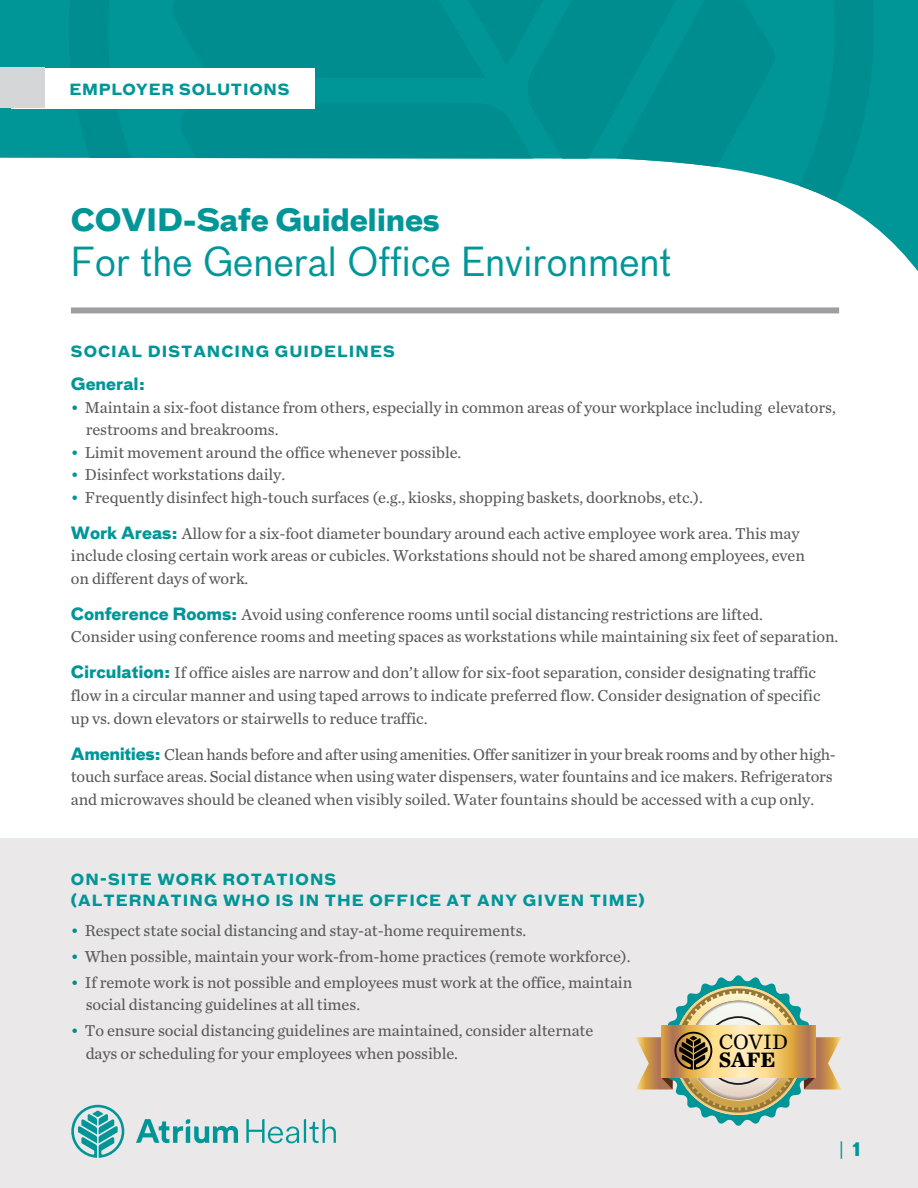
<style>
.page{position:relative;width:918px;height:1188px;background:#fff}
.page>*{position:absolute;margin:0;border:0;box-sizing:border-box;transform-origin:0 0}
.t1{font:39px "Bau Pro";letter-spacing:-.01em;color:#009698}
.t2{font:700 30px "Bau Pro";letter-spacing:-.01em;color:#009698}
.t3{font:21.75px "Chronicle Text G2";color:#000}
.t4{font:700 21.75px "Chronicle Text G2";color:#000}
.t5{font:18px "Bau Pro";color:#009698}
.t6{font:16.5px/22.5px "Chronicle Text G2";letter-spacing:-.005em;color:#58595b}
.t7{font:700 16.5px "Bau Pro";letter-spacing:-.005em;color:#009698}
.t8{font:700 15px/21px "Bau Pro";letter-spacing:.07em;color:#009698}
.t9{font:700 15px "Bau Pro";letter-spacing:.05em;color:#009698}
.s1{color:#008e8f}
.s2{color:#009698}
.s3{font-family:"Bau Pro";font-weight:700;color:#009698}
.s4{font-weight:700}
</style>
<div class="page">
<svg style="left:0;top:0;width:918px;height:272px"></svg>
<div style="left:0;top:838px;width:918px;height:350px;background:#eae8e8"></div>
<svg style="left:69px;top:0;width:805px;height:226px"></svg>
<svg style="left:71px;top:1105px;width:265px;height:53px"></svg>
<div style="left:11px;top:68px;width:303px;height:40px;background:#fff"></div>
<div style="left:0;top:68px;width:45px;height:40px;background:#d5d6d8"></div>
<div style="left:71px;top:307px;width:768px;height:6px;background:#9c9ea1"></div>
<svg style="left:636px;top:975px;width:205px;height:151px"></svg>
<p class="t9" style="left:69px;top:76px;width:221px">EMPLOYER SOLUTIONS</p>
<h2 class="t2" style="left:71px;top:194px;width:370px">COVID-Safe Guidelines</h2>
<h1 class="t1" style="left:71px;top:234px;width:602px">For the General Office Environment</h1>
<p class="t8" style="left:71px;top:339px;width:325px">SOCIAL DISTANCING GUIDELINES</p>
<p class="t7" style="left:71px;top:370px;width:76px">General:</p>
<p class="t6" style="left:86px;top:395px;width:752px;text-indent:-15px"><span class="s1">•</span> Maintain a six-foot distance from others, especially in common areas of your workplace including elevators, restrooms and breakrooms.</p>
<p class="t6" style="left:71px;top:440px;width:392px"><span class="s2">•</span> Limit movement around the office whenever possible.</p>
<p class="t6" style="left:71px;top:463px;width:216px"><span class="s2">•</span> Disinfect workstations daily.</p>
<p class="t6" style="left:71px;top:479px;width:730px;line-height:36px"><span class="s2">•</span> Frequently disinfect high-touch surfaces (e.g., kiosks, shopping baskets, doorknobs, etc.).<br><span class="s3">Work Areas:</span> Allow for a six-foot diameter boundary around each active employee work area. This may</p>
<p class="t6" style="left:71px;top:544px;width:736px">include closing certain work areas or cubicles. Workstations should not be shared among employees, even on different days of work.</p>
<p class="t6" style="left:71px;top:602px;width:769px"><span class="s3">Conference Rooms:</span> Avoid using conference rooms until social distancing restrictions are lifted.<br>Consider using conference rooms and meeting spaces as workstations while maintaining six feet of separation.</p>
<p class="t6" style="left:71px;top:661px;width:751px"><span class="s3">Circulation:</span> If office aisles are narrow and don’t allow for six-foot separation, consider designating traffic flow in a circular manner and using taped arrows to indicate preferred flow. Consider designation of specific up vs. down elevators or stairwells to reduce traffic.</p>
<p class="t6" style="left:71px;top:742px;width:766px"><span class="s3">Amenities:</span> Clean hands before and after using amenities. Offer sanitizer in your break rooms and by other high&shy;touch surface areas. Social distance when using water dispensers, water fountains and ice makers. Refrigerators and microwaves should be cleaned when visibly soiled. Water fountains should be accessed with a cup only.</p>
<p class="t8" style="left:71px;top:868px;width:575px">ON-SITE WORK ROTATIONS<br>(ALTERNATING WHO IS IN THE OFFICE AT ANY GIVEN TIME)</p>
<p class="t6" style="left:71px;top:918px;width:457px"><span class="s1">•</span> Respect state social distancing and stay-at-home requirements.</p>
<p class="t6" style="left:71px;top:944px;width:561px"><span class="s1">•</span> When possible, maintain your work-from-home practices (remote workforce).</p>
<p class="t6" style="left:86px;top:970px;width:548px;text-indent:-15px"><span class="s1">•</span> If remote work is not possible and employees must work at the office, maintain social distancing guidelines at all times.</p>
<p class="t6" style="left:86px;top:1019px;width:509px;text-indent:-15px"><span class="s1">•</span> To ensure social distancing guidelines are maintained, consider alternate days or scheduling for your employees when possible.</p>
<h3 class="t3" style="left:719px;top:1025px;width:71px">COVID</h3>
<h3 class="t4" style="left:719px;top:1042px;width:59px">SAFE</h3>
<p class="t5" style="left:839px;top:1137px;width:23px">| <span class="s4">1</span></p>
</div>
